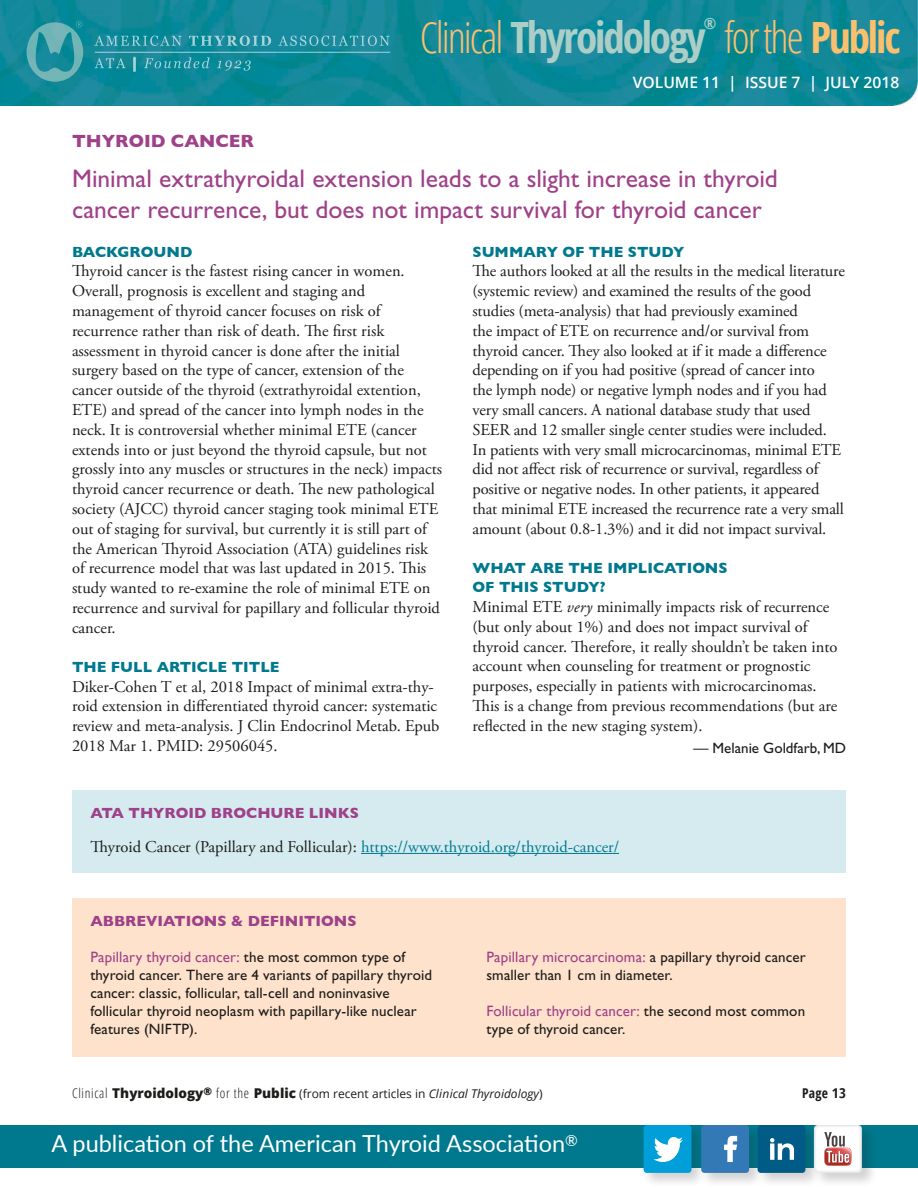
<style>
.page{position:relative;width:918px;height:1188px;background:#fff}
.page>*{position:absolute;margin:0;border:0;box-sizing:border-box;transform-origin:0 0}
.t1{font:300 condensed 43.05px "Open Sans";letter-spacing:-.05em;color:#fbc06e}
.t2{font:25.5px/30.6px "Gill Sans Std";color:#9f4189}
.t3{font:23.55px "Lato";color:#fff}
.Topic_Header{font:700 18px "Gill Sans";color:#9f4189}
.body_serif{font:16.5px/19.8px "Adobe Garamond Pro";color:#1c1c1a}
.body_links{font:16.5px "Adobe Garamond Pro";color:#00798e}
.t4{font:600 15.75px "Open Sans";color:#fff}
.t5{font:700 condensed 15.3px "Open Sans";color:#accec7}
.abbreviations_body{font:15px/18px "Gill Sans Std";letter-spacing:.01em;color:#1c1c1a}
.question{font:700 15px/19.5px "Gill Sans";color:#00798e}
.abbreviations_head{font:700 15px "Gill Sans";color:#9f4189}
.question_links{font:700 15px "Gill Sans";color:#9f4189}
.body_editor_name{font:15px "Gill Sans Std";color:#1c1c1a}
.t6{font:700 condensed 13.5px "Open Sans";color:#1c1c1a}
.t7{font:12px "Open Sans";color:#1c1c1a}
.s1{font-weight:700;color:#accec7}
.s2{font-weight:700}
.s3{font-style:italic}
.s4{color:#1c1c1a}
.s5{font-family:"Gill Sans";color:#9f4189}
.s6{font-weight:300;font-stretch:condensed;font-size:13.5px}
.s7{font-weight:800;font-size:13.5px}
.s8{font-style:inherit}
</style>
<div class="page">
<img style="left:0;top:0;width:918px;height:106px">
<hr style="left:95px;top:52px;width:295px;height:1px;background:#fff">
<svg style="left:94px;top:36px;width:88px;height:10px"></svg>
<svg style="left:189px;top:36px;width:82px;height:10px"></svg>
<svg style="left:278px;top:36px;width:112px;height:10px"></svg>
<svg style="left:94px;top:58px;width:32px;height:10px"></svg>
<hr style="left:133px;top:57px;width:3px;height:15px;background:#fff">
<svg style="left:144px;top:57px;width:66px;height:11px"></svg>
<svg style="left:217px;top:60px;width:34px;height:11px"></svg>
<svg style="left:27px;top:21px;width:56px;height:61px"></svg>
<div style="left:0;top:1125px;width:918px;height:42px;background:#00798e"></div>
<div style="left:642px;top:1123px;width:235px;height:65px;background:#1c1c1a;opacity:.2"></div>
<div style="left:758px;top:1125px;width:47px;height:48px;background:#005b87;border-radius:3px"></div>
<svg style="left:770px;top:1138px;width:24px;height:22px"></svg>
<div style="left:644px;top:1125px;width:47px;height:48px;background:#009fd9;border-radius:3px"></div>
<svg style="left:654px;top:1137px;width:29px;height:25px"></svg>
<div style="left:701px;top:1125px;width:48px;height:48px;background:#3279b6;border-radius:3px"></div>
<svg style="left:724px;top:1136px;width:14px;height:26px"></svg>
<svg style="left:814px;top:1125px;width:48px;height:48px"></svg>
<svg style="left:815px;top:1126px;width:46px;height:46px"></svg>
<div style="left:72px;top:898px;width:774px;height:159px;background:#fee2cb"></div>
<div style="left:72px;top:790px;width:774px;height:83px;background:#d5ebf0"></div>
<hr style="left:361px;top:853px;width:258px;height:1px;background:#00798e">
<p class="t5" style="left:704px;top:13px;width:14px">®</p>
<h1 class="t1" style="left:420px;top:8px;width:482px">Clinical <span class="s1">Thyroidology</span> for the <span class="s2">Public</span></h1>
<p class="t4" style="left:633px;top:72px;width:268px">VOLUME 11 | ISSUE 7 | JULY 2018</p>
<p class="Topic_Header" style="left:72px;top:127px;width:184px">THYROID CANCER</p>
<p class="t2" style="left:72px;top:163px;width:707px">Minimal extrathyroidal extension leads to a slight increase in thyroid cancer recurrence, but does not impact survival for thyroid cancer</p>
<p class="question" style="left:72px;top:241px;width:122px">BACKGROUND</p>
<p class="body_serif" style="left:72px;top:262px;width:372px">Thyroid cancer is the fastest rising cancer in women.<br>Overall, prognosis is excellent and staging and management of thyroid cancer focuses on risk of recurrence rather than risk of death. The first risk assessment in thyroid cancer is done after the initial surgery based on the type of cancer, extension of the cancer outside of the thyroid (extrathyroidal extention, ETE) and spread of the cancer into lymph nodes in the neck. It is controversial whether minimal ETE (cancer extends into or just beyond the thyroid capsule, but not grossly into any muscles or structures in the neck) impacts thyroid cancer recurrence or death. The new pathological society (AJCC) thyroid cancer staging took minimal ETE out of staging for survival, but currently it is still part of the American Thyroid Association (ATA) guidelines risk of recurrence model that was last updated in 2015. This study wanted to re-examine the role of minimal ETE on recurrence and survival for papillary and follicular thyroid cancer.</p>
<p class="question" style="left:72px;top:657px;width:209px">THE FULL ARTICLE TITLE</p>
<p class="body_serif" style="left:72px;top:677px;width:369px">Diker-Cohen T et al, 2018 Impact of minimal extra-thy&shy;roid extension in differentiated thyroid cancer: systematic review and meta-analysis. J Clin Endocrinol Metab. Epub 2018 Mar 1. PMID: 29506045.</p>
<p class="question" style="left:472px;top:241px;width:214px">SUMMARY OF THE STUDY</p>
<p class="body_serif" style="left:472px;top:262px;width:374px">The authors looked at all the results in the medical literature (systemic review) and examined the results of the good studies (meta-analysis) that had previously examined<br>the impact of ETE on recurrence and/or survival from thyroid cancer. They also looked at if it made a difference depending on if you had positive (spread of cancer into<br>the lymph node) or negative lymph nodes and if you had very small cancers. A national database study that used SEER and 12 smaller single center studies were included.<br>In patients with very small microcarcinomas, minimal ETE did not affect risk of recurrence or survival, regardless of positive or negative nodes. In other patients, it appeared that minimal ETE increased the recurrence rate a very small amount (about 0.8-1.3%) and it did not impact survival.</p>
<p class="question" style="left:472px;top:558px;width:257px">WHAT ARE THE IMPLICATIONS<br>OF THIS STUDY?</p>
<p class="body_serif" style="left:472px;top:598px;width:366px">Minimal ETE <span class="s3">very</span> minimally impacts risk of recurrence (but only about 1%) and does not impact survival of thyroid cancer. Therefore, it really shouldn’t be taken into account when counseling for treatment or prognostic purposes, especially in patients with microcarcinomas.<br>This is a change from previous recommendations (but are reflected in the new staging system).</p>
<p class="body_editor_name" style="left:693px;top:740px;width:154px">— Melanie Goldfarb, MD</p>
<p class="question_links" style="left:90px;top:802px;width:270px">ATA THYROID BROCHURE LINKS</p>
<p class="body_links" style="left:90px;top:837px;width:530px"><span class="s4">Thyroid Cancer (Papillary and Follicular):</span> https://www.thyroid.org/thyroid-cancer/</p>
<p class="abbreviations_head" style="left:90px;top:909px;width:268px">ABBREVIATIONS &amp; DEFINITIONS</p>
<p class="abbreviations_body" style="left:90px;top:948px;width:343px"><span class="s5">Papillary thyroid cancer:</span> the most common type of thyroid cancer. There are 4 variants of papillary thyroid cancer: classic, follicular, tall-cell and noninvasive follicular thyroid neoplasm with papillary-like nuclear features (NIFTP).</p>
<p class="abbreviations_body" style="left:486px;top:948px;width:321px"><span class="s5">Papillary microcarcinoma:</span> a papillary thyroid cancer smaller than 1 cm in diameter.</p>
<p class="abbreviations_body" style="left:486px;top:1002px;width:320px"><span class="s5">Follicular thyroid cancer:</span> the second most common type of thyroid cancer.</p>
<p class="t7" style="left:72px;top:1086px;width:472px"><span class="s6">Clinical</span> <span class="s7">Thyroidology</span><sup>®</sup> <span class="s6">for the</span> <span class="s7">Public</span> (from recent articles in <span class="s3">Clinical Thyroidology</span>)</p>
<p class="t6" style="left:802px;top:1084px;width:45px">Page <span class="s8">13</span></p>
<h3 class="t3" style="left:51px;top:1127px;width:528px">A publication of the American Thyroid Association<sup>®</sup></h3>
</div>
